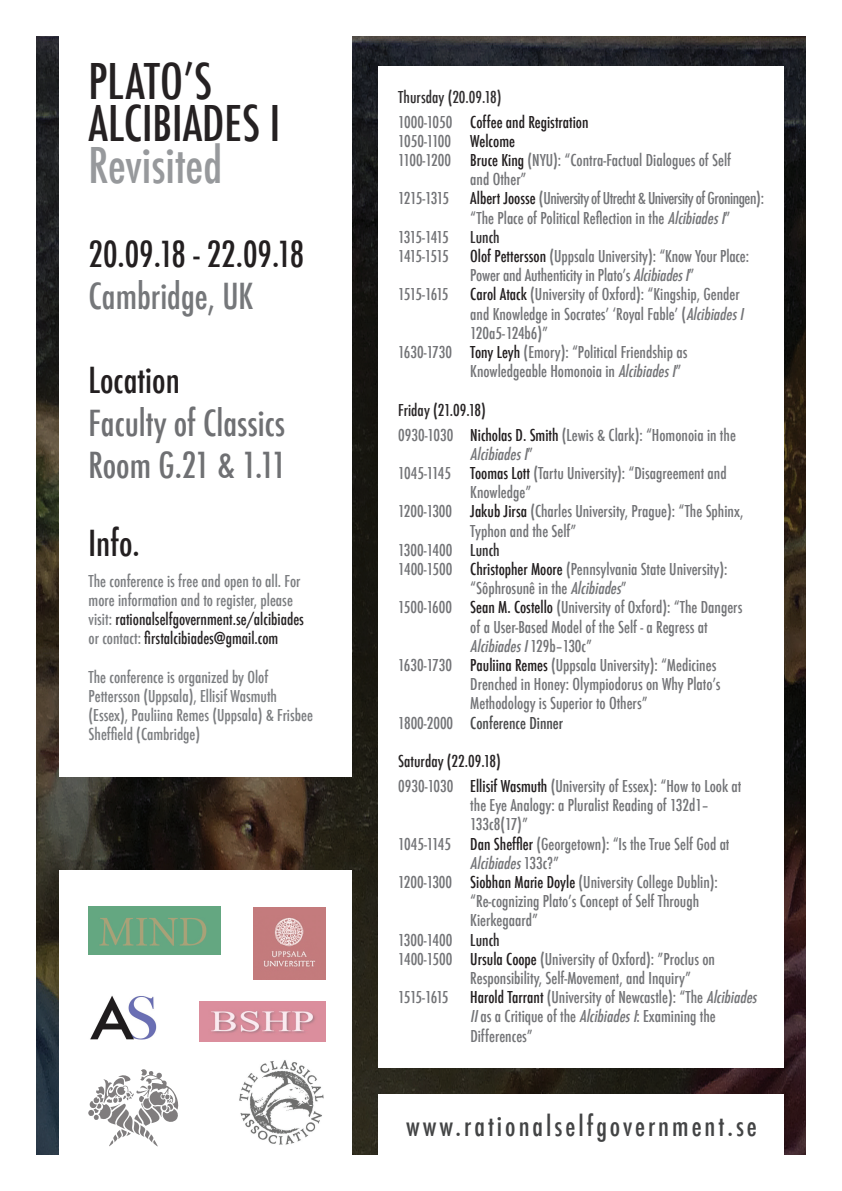
<style>
.page{position:relative;width:842px;height:1191px;background:#fff}
.page>*{position:absolute;margin:0;border:0;box-sizing:border-box;transform-origin:0 0}
.t1{font:500 condensed 48px/42px "Futura";color:#252122}
.t2{font:500 condensed 48px "Futura";color:#97999c}
.t3{font:500 condensed 35px "Futura";color:#231f20}
.t4{font:500 condensed 35px/42px "Futura";color:#6f7073}
.t5{font:500 condensed 35px "Futura";color:#75777a}
.t6{font:500 condensed 27px "Futura";letter-spacing:.11em;color:#434445}
.t7{font:500 condensed 16px/19.2px "Futura";color:#737477}
.t8{font:500 condensed 16px/19.2px "Futura";color:#7c7e81}
.t9{font:italic 500 condensed 16px "Futura";color:#737477}
.t10{font:500 condensed 16px/24.9px "Futura";color:#231f20}
.t11{font:500 condensed 16px "Futura";letter-spacing:-.06em;color:#737477}
.t12{font:500 condensed 16px "Futura";color:#494a4b}
.t13{font:500 condensed 16px "Futura";color:#312f30}
.s1{color:#282526}
.s2{color:#312f30}
.s3{color:#737477}
.s4{color:#231f20}
.s5{font-style:italic}
.s6{font-style:normal}
.s7{color:#2e2b2c}
</style>
<div class="page">
<img style="left:36px;top:36px;width:770px;height:1119px">
<div style="left:60px;top:13px;width:292px;height:500px;background:#fff"></div>
<div style="left:378px;top:67px;width:406px;height:1000px;background:#fff"></div>
<div style="left:378px;top:1094px;width:406px;height:86px;background:#fff"></div>
<div style="left:60px;top:870px;width:292px;height:310px;background:#fff"></div>
<img style="left:89px;top:906px;width:131px;height:48px">
<img style="left:200px;top:1001px;width:125px;height:40px">
<img style="left:253px;top:907px;width:72px;height:72px">
<div style="left:60px;top:500px;width:292px;height:277px;background:#fff"></div>
<img style="left:239px;top:1060px;width:85px;height:85px">
<svg style="left:88px;top:1069px;width:91px;height:77px"></svg>
<img style="left:90px;top:995px;width:67px;height:45px">
<h1 class="t1" style="left:89px;top:61px;width:193px">PLATO’S<br>ALCIBIADES I</h1>
<h1 class="t2" style="left:89px;top:135px;width:135px">Revisited</h1>
<h2 class="t3" style="left:89px;top:232px;width:217px">20.09.18 - 22.09.18</h2>
<h2 class="t5" style="left:89px;top:274px;width:166px">Cambridge, UK</h2>
<h2 class="t3" style="left:89px;top:358px;width:93px">Location</h2>
<h2 class="t4" style="left:89px;top:402px;width:199px">Faculty of Classics<br>Room G.21 &amp; 1.11</h2>
<h2 class="t3" style="left:89px;top:521px;width:53px">Info.</h2>
<p class="t8" style="left:89px;top:571px;width:217px">The conference is free and open to all. For more information and to register, please visit: <span class="s1">rationalselfgovernment.se/alcibiades </span>or contact: <span class="s1">firstalcibiades@gmail.com</span></p>
<p class="t8" style="left:89px;top:667px;width:226px">The conference is organized by Olof Pettersson (Uppsala), Ellisif Wasmuth (Essex), Pauliina Remes (Uppsala) &amp; Frisbee Sheffield (Cambridge)</p>
<p class="t10" style="left:398px;top:84px;width:192px"><span class="s2">Thursday (20.09.18)<br></span><span class="s3">1000-1050</span> Coffee and Registration</p>
<p class="t7" style="left:398px;top:131px;width:118px">1050-1100 <span class="s4">Welcome</span></p>
<p class="t7" style="left:398px;top:150px;width:334px">1100-1200 <span class="s4">Bruce King</span> (NYU): “Contra-Factual Dialogues of Self</p>
<p class="t7" style="left:470px;top:170px;width:58px">and Other”</p>
<p class="t11" style="left:398px;top:188px;width:52px">1215-1315</p>
<p class="t7" style="left:470px;top:189px;width:295px"><span class="s4">Albert Joosse</span> (University of Utrecht &amp; University of Groningen): “The Place of Political Reflection in the <span class="s5">AlcibiadesI</span>”</p>
<p class="t11" style="left:398px;top:227px;width:52px">1315-1415</p>
<p class="t13" style="left:470px;top:227px;width:31px">Lunch</p>
<p class="t11" style="left:398px;top:246px;width:52px">1415-1515</p>
<p class="t7" style="left:470px;top:247px;width:280px"><span class="s4">Olof Pettersson</span> (Uppsala University): “Know Your Place:<br>Power and Authenticity in Plato’s <span class="s5">AlcibiadesI</span>”</p>
<p class="t11" style="left:398px;top:284px;width:52px">1515-1615</p>
<p class="t7" style="left:470px;top:285px;width:271px"><span class="s4">Carol Atack</span> (University of Oxford): “Kingship, Gender</p>
<p class="t7" style="left:470px;top:304px;width:278px">and Knowledge in Socrates’ ‘Royal Fable’ (<span class="s5">AlcibiadesI</span></p>
<p class="t7" style="left:470px;top:323px;width:79px">120a5-124b6)”</p>
<p class="t7" style="left:398px;top:343px;width:291px">1630-1730 <span class="s4">Tony Leyh</span> (Emory): “Political Friendship as</p>
<p class="t7" style="left:470px;top:362px;width:212px">Knowledgeable Homonoia in <span class="s5">AlcibiadesI</span>”</p>
<p class="t7" style="left:398px;top:397px;width:339px;line-height:24.9px"><span class="s1">Friday (21.09.18)<br></span>0930-1030 <span class="s4">Nicholas D. Smith</span> (Lewis &amp; Clark): “Homonoia in the</p>
<p class="t9" style="left:470px;top:443px;width:64px">AlcibiadesI<span class="s6">”</span></p>
<p class="t7" style="left:398px;top:463px;width:330px">1045-1145 <span class="s4">Toomas Lott</span> (Tartu University): “Disagreement and</p>
<p class="t7" style="left:470px;top:483px;width:62px">Knowledge”</p>
<p class="t7" style="left:398px;top:502px;width:347px">1200-1300 <span class="s4">Jakub Jirsa</span> (Charles University, Prague): “The Sphinx,</p>
<p class="t7" style="left:470px;top:521px;width:108px">Typhon and the Self”</p>
<p class="t7" style="left:398px;top:540px;width:103px">1300-1400 <span class="s2">Lunch</span></p>
<p class="t7" style="left:398px;top:559px;width:331px">1400-1500 <span class="s4">Christopher Moore</span> (Pennsylvania State University):</p>
<p class="t7" style="left:470px;top:579px;width:158px">“Sôphrosunê in the <span class="s5">Alcibiades</span>”</p>
<p class="t7" style="left:398px;top:598px;width:346px">1500-1600 <span class="s4">Sean M. Costello</span> (University of Oxford): “The Dangers</p>
<p class="t7" style="left:470px;top:617px;width:239px">of a User-Based Model of the Self - a Regress at</p>
<p class="t9" style="left:470px;top:635px;width:123px">AlcibiadesI<span class="s6">129b–130c”</span></p>
<p class="t7" style="left:398px;top:655px;width:320px">1630-1730 <span class="s4">Pauliina Remes</span> (Uppsala University): “Medicines</p>
<p class="t7" style="left:470px;top:675px;width:252px">Drenched in Honey: Olympiodorus on Why Plato’s</p>
<p class="t7" style="left:470px;top:694px;width:179px">Methodology is Superior to Others”</p>
<p class="t12" style="left:398px;top:712px;width:166px"><span class="s3">1800-2000</span> Conference Dinner</p>
<p class="t7" style="left:398px;top:749px;width:345px;line-height:24.9px"><span class="s1">Saturday (22.09.18)<br></span>0930-1030 <span class="s4">Ellisif Wasmuth</span> (University of Essex): “How to Look at</p>
<p class="t7" style="left:470px;top:795px;width:240px">the Eye Analogy: a Pluralist Reading of 132d1–</p>
<p class="t7" style="left:470px;top:815px;width:59px">133c8(17)”</p>
<p class="t7" style="left:398px;top:834px;width:333px">1045-1145 <span class="s4">Dan Sheffler</span> (Georgetown): “Is the True Self God at</p>
<p class="t9" style="left:470px;top:852px;width:90px">Alcibiades<span class="s6">1 3 3 c ? ”</span></p>
<p class="t7" style="left:398px;top:872px;width:321px">1200-1300 <span class="s4">Siobhan Marie Doyle</span> (University College Dublin):</p>
<p class="t7" style="left:470px;top:891px;width:230px">“Re-cognizing Plato’s Concept of Self Through</p>
<p class="t7" style="left:470px;top:911px;width:69px">Kierkegaard”</p>
<p class="t7" style="left:398px;top:930px;width:103px">1300-1400 <span class="s7">Lunch</span></p>
<p class="t7" style="left:398px;top:949px;width:318px">1400-1500 <span class="s4">Ursula Coope</span> (University of Oxford): ”Proclus on</p>
<p class="t7" style="left:470px;top:968px;width:222px">Responsibility, Self-Movement, and Inquiry”</p>
<p class="t11" style="left:398px;top:987px;width:52px">1515-1615</p>
<p class="t7" style="left:470px;top:987px;width:291px"><span class="s4">Harold Tarrant</span> (University of Newcastle): “The <span class="s5">Alcibiades<br>II</span>as a Critique of the <span class="s5">AlcibiadesI</span>: Examining the<br>Differences”</p>
<h3 class="t6" style="left:406px;top:1108px;width:352px">www.rationalselfgovernment.se</h3>
</div>
